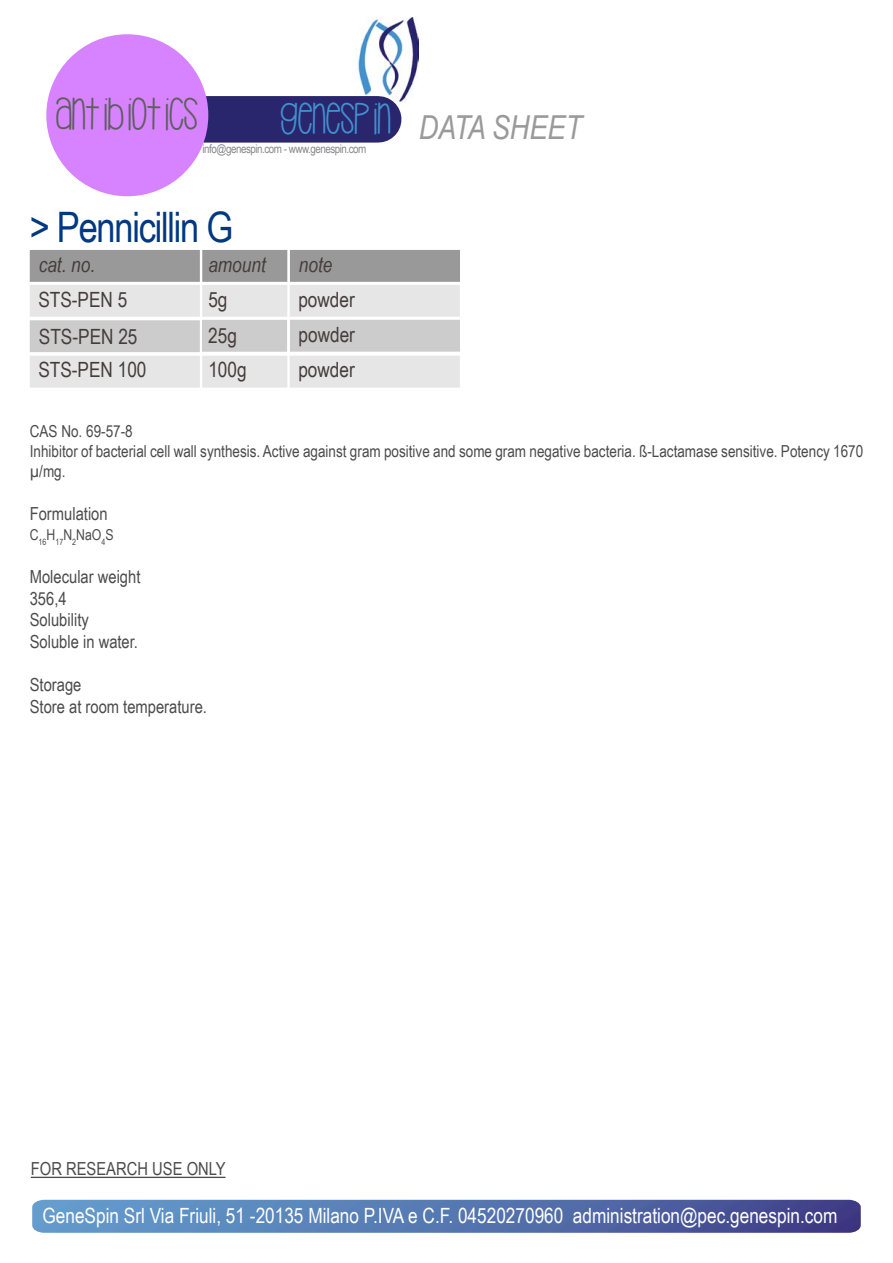
<style>
.page{position:relative;width:893px;height:1263px;background:#fff}
.page>*{position:absolute;margin:0;border:0;box-sizing:border-box;transform-origin:0 0}
.t1{font:46.5px "Hello Casual";color:#5e5e5e}
.t2{font:42px "Arial Narrow";letter-spacing:-.03em;color:#003882}
.t3{font:italic 33px "Arial Narrow";color:#9b9a9b}
.t4{font:21px "Arial Narrow";color:#fff}
.t5{font:21px "Arial Narrow";color:#463c3c}
.t6{font:italic 21px "Arial Narrow";color:#463c3c}
.t7{font:18px/21.6px "Arial Narrow";color:#4b4b4d}
.t8{font:16.5px/19.8px "Arial Narrow";color:#4b4b4d}
.t9{font:15px "Arial Narrow";color:#4b4b4d}
.t10{font:12px "Arial Narrow";letter-spacing:-.04em;color:#87888a}
</style>
<div class="page">
<img style="left:358px;top:17px;width:61px;height:94px">
<div style="left:191px;top:96px;width:187px;height:47px;background:#29266d"></div>
<img style="left:32px;top:1200px;width:829px;height:33px">
<hr style="left:31px;top:1177px;width:194px;height:1px;background:#4b4b4d">
<div style="left:30px;top:250px;width:170px;height:32px;background:#999;border:2px solid #999"></div>
<div style="left:202px;top:250px;width:85px;height:32px;background:#999;border:2px solid #999"></div>
<div style="left:30px;top:285px;width:170px;height:32px;background:#e6e6e6"></div>
<div style="left:202px;top:285px;width:85px;height:32px;background:#e6e6e6"></div>
<div style="left:290px;top:285px;width:170px;height:32px;background:#e6e6e6"></div>
<div style="left:290px;top:250px;width:170px;height:32px;background:#999;border:2px solid #999"></div>
<div style="left:46px;top:34px;width:162px;height:162px;background:#d783ff;border-radius:81px"></div>
<div style="left:202px;top:320px;width:85px;height:32px;background:#ccc;border:2px solid #ccc"></div>
<div style="left:30px;top:320px;width:170px;height:32px;background:#ccc;border:2px solid #ccc"></div>
<div style="left:290px;top:320px;width:170px;height:32px;background:#ccc;border:2px solid #ccc"></div>
<div style="left:30px;top:356px;width:170px;height:32px;background:#e6e6e6"></div>
<div style="left:202px;top:356px;width:85px;height:32px;background:#e6e6e6"></div>
<div style="left:290px;top:356px;width:170px;height:32px;background:#e6e6e6"></div>
<h1 class="t1" style="left:55px;top:95px;width:144px">ANTIBIOTICS</h1>
<h3 class="t3" style="left:281px;top:105px;width:303px"><sup>GENESPIN</sup> DATA SHEET</h3>
<p class="t10" style="left:203px;top:140px;width:165px">info@genespin.com - www.genespin.com</p>
<h2 class="t2" style="left:30px;top:196px;width:205px">&gt; Pennicillin G</h2>
<p class="t6" style="left:39px;top:249px;width:58px">cat. no.</p>
<p class="t6" style="left:208px;top:249px;width:59px">amount</p>
<p class="t5" style="left:38px;top:284px;width:90px">STS-PEN 5</p>
<p class="t5" style="left:208px;top:284px;width:21px">5g</p>
<p class="t5" style="left:298px;top:284px;width:58px">powder</p>
<p class="t6" style="left:299px;top:249px;width:35px">note</p>
<p class="t5" style="left:39px;top:322px;width:100px">STS-PEN 25</p>
<p class="t5" style="left:208px;top:320px;width:30px">25g</p>
<p class="t5" style="left:299px;top:319px;width:58px">powder</p>
<p class="t5" style="left:38px;top:355px;width:110px">STS-PEN 100</p>
<p class="t5" style="left:208px;top:355px;width:40px">100g</p>
<p class="t5" style="left:298px;top:355px;width:58px">powder</p>
<p class="t8" style="left:30px;top:421px;width:835px">CAS No. 69-57-8<br>Inhibitor of bacterial cell wall synthesis. Active against gram positive and some gram negative bacteria. ß-Lactamase sensitive. Potency 1670 µ/mg.</p>
<p class="t7" style="left:30px;top:502px;width:79px">Formulation</p>
<p class="t9" style="left:30px;top:523px;width:85px">C<sub>16</sub>H<sub>17</sub>N<sub>2</sub>NaO<sub>4</sub>S</p>
<p class="t7" style="left:30px;top:565px;width:112px">Molecular weight<br>356,4<br>Solubility<br>Soluble in water.</p>
<p class="t7" style="left:30px;top:673px;width:179px">Storage<br>Store at room temperature.</p>
<p class="t7" style="left:31px;top:1157px;width:196px">FOR RESEARCH USE ONLY</p>
<p class="t4" style="left:43px;top:1200px;width:796px">GeneSpin Srl Via Friuli, 51 -20135 Milano P.IVA e C.F. 04520270960 administration@pec.genespin.com</p>
</div>
